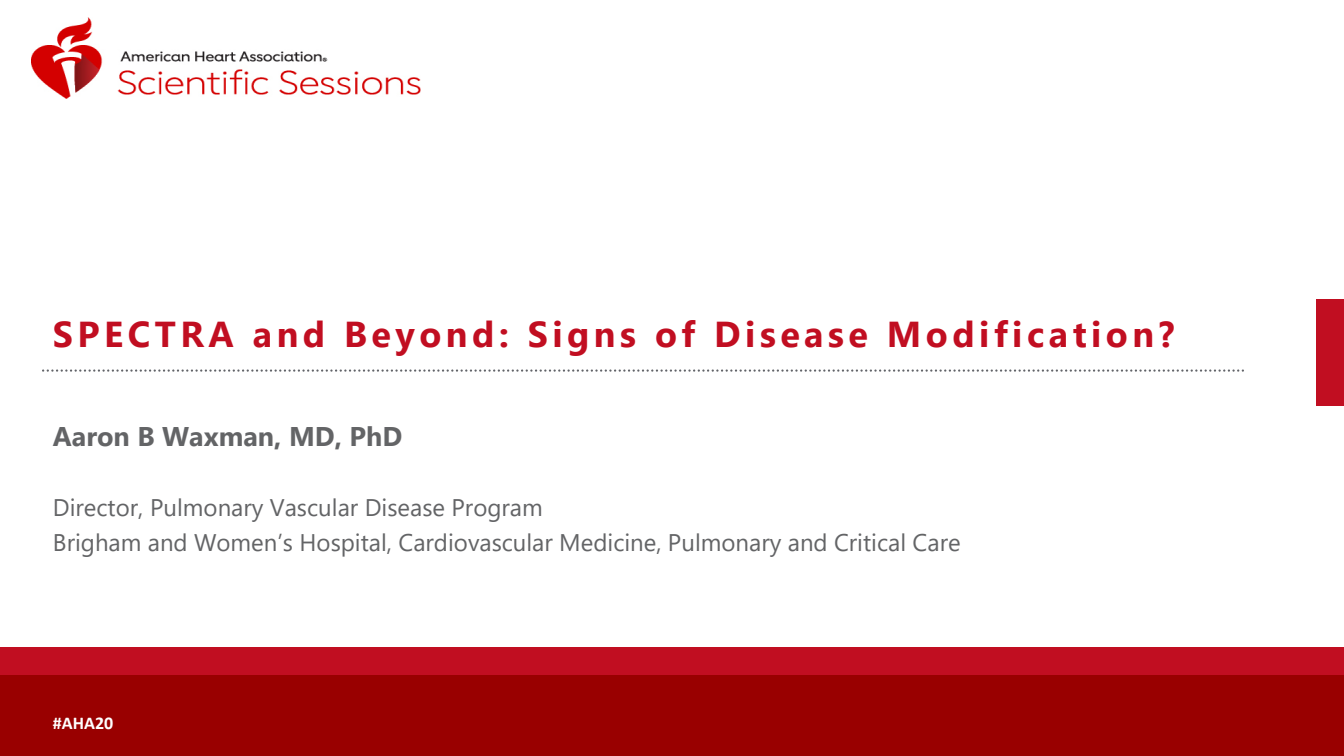
<style>
.page{position:relative;width:1344px;height:756px;background:#fff}
.page>*{position:absolute;margin:0;border:0;box-sizing:border-box;transform-origin:0 0}
.t1{font:700 36px "Segoe UI";letter-spacing:.125em;color:#c10e21}
.t2{font:700 27px "Segoe UI";color:#636466}
.t3{font:24px "Segoe UI";color:#636466}
.t4{font:700 18px "Calibri";color:#fff}
</style>
<div class="page">
<div style="left:1316px;top:299px;width:28px;height:107px;background:#c10e21"></div>
<svg style="left:43px;top:369px;width:1201px;height:3px"></svg>
<div style="left:0;top:647px;width:1344px;height:109px;background:#c10e21"></div>
<div style="left:0;top:675px;width:1344px;height:81px;background:#900"></div>
<img style="left:31px;top:17px;width:389px;height:82px">
<h2 class="t1" style="left:53px;top:300px;width:1123px">SPECTRA and Beyond: Signs of Disease Modification?</h2>
<p class="t2" style="left:53px;top:411px;width:351px">Aaron B Waxman, MD, PhD</p>
<p class="t3" style="left:53px;top:485px;width:491px">Director, Pulmonary Vascular Disease Program</p>
<p class="t3" style="left:53px;top:520px;width:909px">Brigham and Women’s Hospital, Cardiovascular Medicine, Pulmonary and Critical Care</p>
<p class="t4" style="left:53px;top:710px;width:62px">#AHA20</p>
</div>
